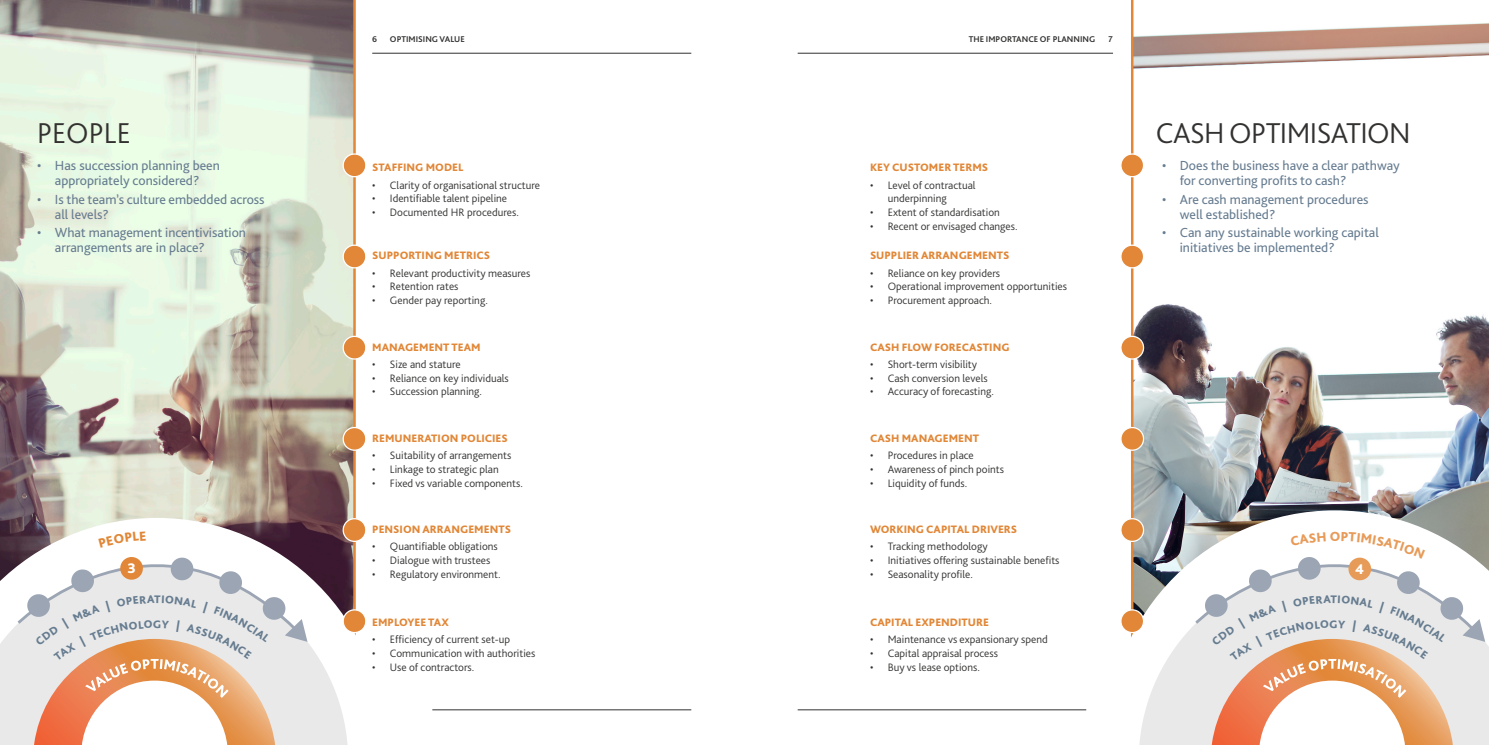
<style>
.page{position:relative;width:1489px;height:745px;background:#fff}
.page>*{position:absolute;margin:0;border:0;box-sizing:border-box;transform-origin:0 0}
.Main_Page_Headline{font:300 30px "Bliss Pro";letter-spacing:-.02em;color:#333231}
.Body_text{font:800 14.62px "Bliss Pro";color:#fff}
.t1{font:13.75px/15px "Bliss Pro";color:#667c90}
.t2{font:300 11.25px/13.8px "Bliss Pro";color:#333231}
.Subheading_level_1{font:800 11.25px "Bliss Pro";color:#e18737}
.Page_Header{font:700 8.75px "Bliss Pro";color:#333231}
</style>
<div class="page">
<hr style="left:797px;top:53px;width:315px;height:1px;background:#333231">
<hr style="left:797px;top:709px;width:289px;height:1px;background:#333231">
<hr style="left:432px;top:709px;width:259px;height:1px;background:#333231">
<img style="left:1133px;top:0;width:355px;height:510px">
<img style="left:0;top:0;width:353px;height:517px">
<hr style="left:353px;top:0;width:3px;height:744px;background:#e18737">
<hr style="left:1130px;top:0;width:3px;height:744px;background:#e18737">
<svg style="left:1130px;top:510px;width:358px;height:43px;background:#8b8f94"></svg>
<svg style="left:1130px;top:553px;width:358px;height:191px"></svg>
<hr style="left:372px;top:53px;width:319px;height:1px;background:#333231">
<svg style="left:0;top:517px;width:356px;height:36px;background:#4f2d3b"></svg>
<svg style="left:0;top:553px;width:356px;height:191px"></svg>
<svg style="left:341px;top:152px;width:25px;height:26px"></svg>
<svg style="left:1121px;top:152px;width:23px;height:26px"></svg>
<svg style="left:341px;top:243px;width:25px;height:26px"></svg>
<svg style="left:1121px;top:243px;width:23px;height:26px"></svg>
<svg style="left:341px;top:334px;width:25px;height:26px"></svg>
<svg style="left:1121px;top:334px;width:23px;height:26px"></svg>
<svg style="left:341px;top:426px;width:25px;height:25px"></svg>
<svg style="left:1121px;top:426px;width:23px;height:25px"></svg>
<svg style="left:341px;top:608px;width:25px;height:25px"></svg>
<svg style="left:1121px;top:608px;width:23px;height:25px"></svg>
<svg style="left:341px;top:517px;width:25px;height:25px"></svg>
<svg style="left:1121px;top:517px;width:23px;height:25px"></svg>
<svg style="left:16px;top:489px;width:291px;height:255px"></svg>
<svg style="left:1193px;top:489px;width:291px;height:255px"></svg>
<p class="Page_Header" style="left:372px;top:34px;width:6px">6</p>
<p class="Page_Header" style="left:390px;top:34px;width:76px">OPTIMISING VALUE</p>
<p class="Page_Header" style="left:968px;top:34px;width:128px">THE IMPORTANCE OF PLANNING</p>
<p class="Page_Header" style="left:1108px;top:34px;width:6px">7</p>
<p class="Main_Page_Headline" style="left:37px;top:114px;width:95px">PEOPLE</p>
<p class="t1" style="left:37px;top:158px;width:184px;text-align:center">• Has succession planning been appropriately considered?</p>
<p class="t1" style="left:55px;top:191px;width:211px;text-indent:-18px">• Is the team’s culture embedded across all levels?</p>
<p class="t1" style="left:55px;top:225px;width:192px;text-indent:-18px">• What management incentivisation arrangements are in place?</p>
<p class="Main_Page_Headline" style="left:1155px;top:114px;width:256px">CASH OPTIMISATION</p>
<p class="t1" style="left:1179px;top:158px;width:221px;text-indent:-18px">• Does the business have a clear pathway for converting profits to cash?</p>
<p class="t1" style="left:1179px;top:191px;width:190px;text-indent:-18px">• Are cash management procedures well established?</p>
<p class="t1" style="left:1179px;top:225px;width:201px;text-indent:-18px">• Can any sustainable working capital initiatives be implemented?</p>
<p class="Subheading_level_1" style="left:372px;top:160px;width:93px">STAFFING MODEL</p>
<p class="t2" style="left:372px;top:178px;width:169px">• Clarity of organisational structure</p>
<p class="t2" style="left:372px;top:191px;width:136px">• Identifiable talent pipeline</p>
<p class="t2" style="left:372px;top:205px;width:148px">• Documented HR procedures.</p>
<p class="Subheading_level_1" style="left:372px;top:248px;width:119px">SUPPORTING METRICS</p>
<p class="t2" style="left:372px;top:265px;width:160px">• Relevant productivity measures</p>
<p class="t2" style="left:372px;top:279px;width:88px">• Retention rates</p>
<p class="t2" style="left:372px;top:293px;width:117px">• Gender pay reporting.</p>
<p class="Subheading_level_1" style="left:372px;top:339px;width:110px">MANAGEMENT TEAM</p>
<p class="t2" style="left:372px;top:357px;width:90px">• Size and stature</p>
<p class="t2" style="left:372px;top:370px;width:138px">• Reliance on key individuals</p>
<p class="t2" style="left:372px;top:384px;width:111px">• Succession planning.</p>
<p class="Subheading_level_1" style="left:372px;top:430px;width:137px">REMUNERATION POLICIES</p>
<p class="t2" style="left:372px;top:448px;width:141px">• Suitability of arrangements</p>
<p class="t2" style="left:372px;top:461px;width:128px">• Linkage to strategic plan</p>
<p class="t2" style="left:372px;top:475px;width:152px">• Fixed vs variable components.</p>
<p class="Subheading_level_1" style="left:372px;top:522px;width:140px">PENSION ARRANGEMENTS</p>
<p class="t2" style="left:372px;top:539px;width:127px">• Quantifiable obligations</p>
<p class="t2" style="left:372px;top:552px;width:120px">• Dialogue with trustees</p>
<p class="t2" style="left:372px;top:566px;width:130px">• Regulatory environment.</p>
<p class="Subheading_level_1" style="left:372px;top:614px;width:78px">EMPLOYEE TAX</p>
<p class="t2" style="left:372px;top:631px;width:139px">• Efficiency of current set-up</p>
<p class="t2" style="left:372px;top:645px;width:165px">• Communication with authorities</p>
<p class="t2" style="left:372px;top:659px;width:104px">• Use of contractors.</p>
<p class="Subheading_level_1" style="left:870px;top:160px;width:120px">KEY CUSTOMER TERMS</p>
<p class="t2" style="left:887px;top:178px;width:89px;text-indent:-18px">• Level of contractual underpinning</p>
<p class="t2" style="left:870px;top:205px;width:131px">• Extent of standardisation</p>
<p class="t2" style="left:870px;top:219px;width:149px">• Recent or envisaged changes.</p>
<p class="Subheading_level_1" style="left:870px;top:248px;width:141px">SUPPLIER ARRANGEMENTS</p>
<p class="t2" style="left:870px;top:265px;width:132px">• Reliance on key providers</p>
<p class="t2" style="left:870px;top:279px;width:198px">• Operational improvement opportunities</p>
<p class="t2" style="left:870px;top:293px;width:124px">• Procurement approach.</p>
<p class="Subheading_level_1" style="left:870px;top:339px;width:141px">CASH FLOW FORECASTING</p>
<p class="t2" style="left:870px;top:357px;width:109px">• Short-term visibility</p>
<p class="t2" style="left:870px;top:370px;width:119px">• Cash conversion levels</p>
<p class="t2" style="left:870px;top:384px;width:125px">• Accuracy of forecasting.</p>
<p class="Subheading_level_1" style="left:870px;top:430px;width:111px">CASH MANAGEMENT</p>
<p class="t2" style="left:870px;top:448px;width:105px">• Procedures in place</p>
<p class="t2" style="left:870px;top:461px;width:136px">• Awareness of pinch points</p>
<p class="t2" style="left:870px;top:475px;width:99px">• Liquidity of funds.</p>
<p class="Subheading_level_1" style="left:870px;top:522px;width:149px">WORKING CAPITAL DRIVERS</p>
<p class="t2" style="left:870px;top:539px;width:119px">• Tracking methodology</p>
<p class="t2" style="left:870px;top:552px;width:191px">• Initiatives offering sustainable benefits</p>
<p class="t2" style="left:870px;top:566px;width:104px">• Seasonality profile.</p>
<p class="Subheading_level_1" style="left:870px;top:614px;width:120px">CAPITAL EXPENDITURE</p>
<p class="t2" style="left:870px;top:631px;width:179px">• Maintenance vs expansionary spend</p>
<p class="t2" style="left:870px;top:645px;width:129px">• Capital appraisal process</p>
<p class="t2" style="left:870px;top:659px;width:111px">• Buy vs lease options.</p>
<p class="Body_text" style="left:127px;top:558px;width:10px">3</p>
<p class="Body_text" style="left:1354px;top:559px;width:10px">4</p>
</div>
